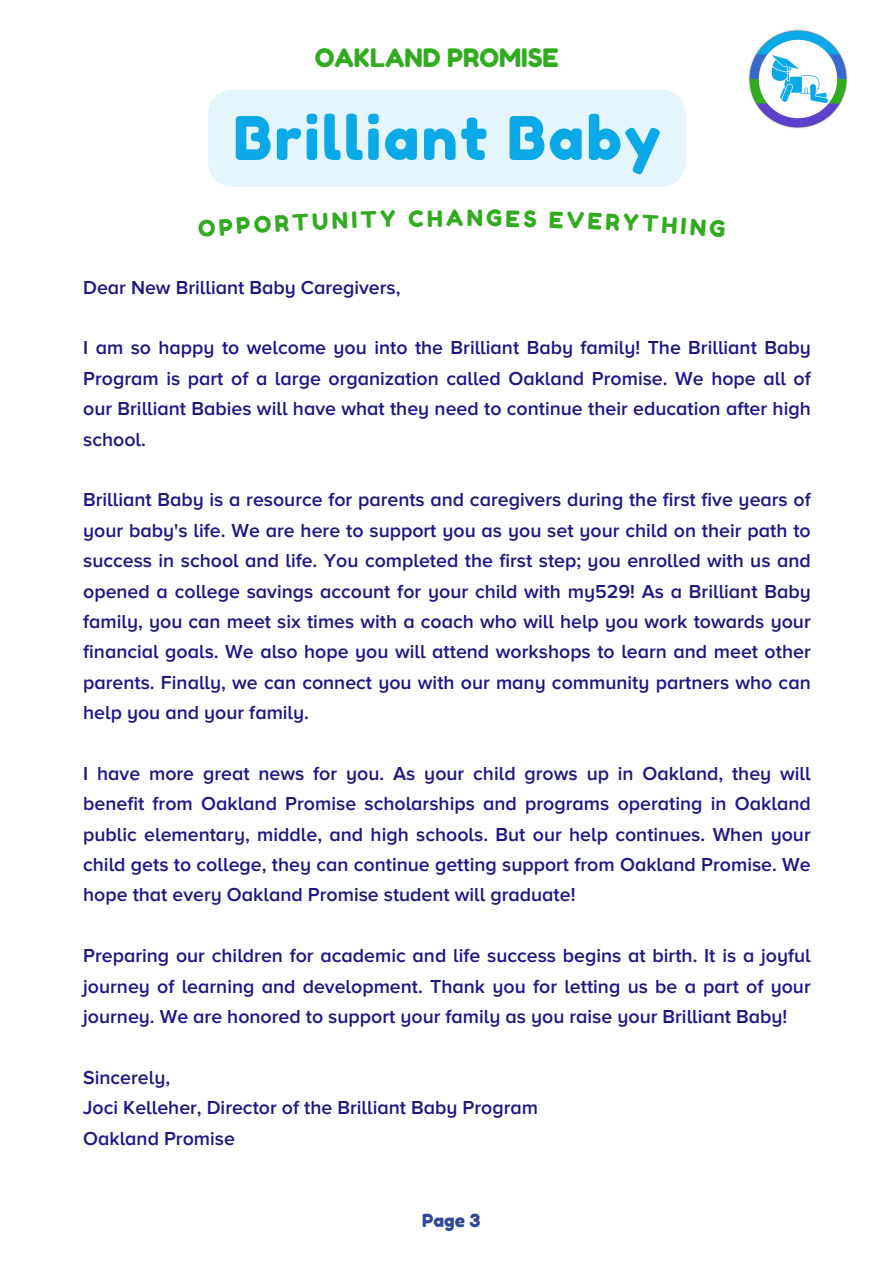
<style>
.page{position:relative;width:894px;height:1264px;background:#fff}
.page>*{position:absolute;margin:0;border:0;box-sizing:border-box;transform-origin:0 0}
.t1{font:60px "Fredoka One";letter-spacing:.04em;color:#0ca9e8}
.t2{font:25.5px "Fredoka One";color:#31ab20}
.t3{font:22.5px "Fredoka One";color:#31ab20}
.t4{font:600 19.5px/30.3px "Proxima Nova A";color:#1f1686;text-align:justify}
.t5{font:18px "Fredoka One";color:#2c4999}
</style>
<div class="page">
<div style="left:208px;top:89px;width:477px;height:98px;background:#e4f5fc"></div>
<img style="left:748px;top:29px;width:100px;height:100px">
<div style="left:761px;top:43px;width:72px;height:73px;background:#fff;border-radius:50%"></div>
<img style="left:772px;top:56px;width:54px;height:46px">
<h2 class="t2" style="left:314px;top:42px;width:245px">OAKLAND PROMISE</h2>
<h1 class="t1" style="left:233px;top:102px;width:428px">Brilliant Baby</h1>
<p class="t4" style="left:83px;top:272px;width:319px">Dear New Brilliant Baby Caregivers,</p>
<p class="t3" style="left:427px;top:204px;width:57px">HAN</p>
<p class="t4" style="left:83px;top:333px;width:728px">I am so happy to welcome you into the Brilliant Baby family! The Brilliant Baby Program is part of a large organization called Oakland Promise. We hope all of our Brilliant Babies will have what they need to continue their education after high school.</p>
<h2 class="t4" style="left:83px;top:485px;width:728px">Brilliant Baby is a resource for parents and caregivers during the first five years of your baby's life. We are here to support you as you set your child on their path to success in school and life. You completed the first step; you enrolled with us and opened a college savings account for your child with my529! As a Brilliant Baby family, you can meet six times with a coach who will help you work towards your financial goals. We also hope you will attend workshops to learn and meet other parents. Finally, we can connect you with our many community partners who can help you and your family.</h2>
<h1 class="t4" style="left:83px;top:758px;width:728px">I have more great news for you. As your child grows up in Oakland, they will benefit from Oakland Promise scholarships and programs operating in Oakland public elementary, middle, and high schools. But our help continues. When your child gets to college, they can continue getting support from Oakland Promise. We hope that every Oakland Promise student will graduate!</h1>
<h3 class="t4" style="left:83px;top:941px;width:728px">Preparing our children for academic and life success begins at birth. It is a joyful journey of learning and development. Thank you for letting us be a part of your journey. We are honored to support your family as you raise your Brilliant Baby!</h3>
<h4 class="t4" style="left:83px;top:1062px;width:456px;text-align:left">Sincerely,<br>Joci Kelleher, Director of the Brilliant Baby Program<br>Oakland Promise</h4>
<p class="t5" style="left:422px;top:1208px;width:60px">Page 3</p>
</div>
